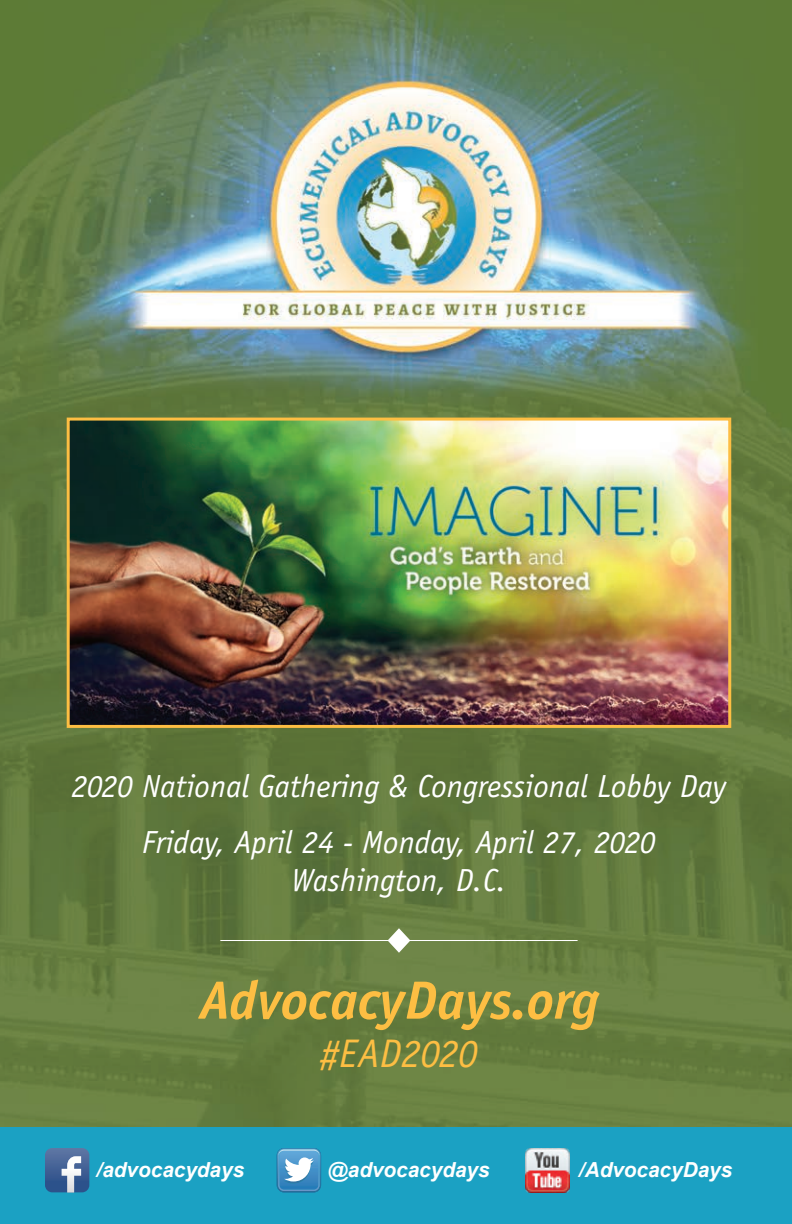
<style>
.page{position:relative;width:792px;height:1224px;background:#fff}
.page>*{position:absolute;margin:0;border:0;box-sizing:border-box;transform-origin:0 0}
.t1{font:italic 700 54px "AT Officina Sans";color:#fdbe43}
.t2{font:italic 40px "AT Officina Sans";letter-spacing:-.01em;color:#fdbe43}
.t3{font:italic 32px/38px "AT Officina Sans";color:#fff;text-align:center}
.t4{font:italic 700 20.8px "Arial";color:#fff}
</style>
<div class="page">
<img style="left:0;top:0;width:792px;height:1128px">
<img style="left:71px;top:422px;width:656px;height:302px">
<div style="left:67px;top:418px;width:664px;height:310px;border:3px solid #fdbe43"></div>
<div style="left:0;top:1128px;width:792px;height:96px;background:#1ba1c3"></div>
<hr style="left:220px;top:940px;width:358px;height:1px;background:#fff">
<svg style="left:386px;top:927px;width:26px;height:27px"></svg>
<svg style="left:45px;top:1148px;width:44px;height:45px;background:#617ea8"></svg>
<svg style="left:277px;top:1148px;width:44px;height:44px;background:#6fa9d1"></svg>
<img style="left:526px;top:1148px;width:44px;height:44px">
<p class="t3" style="left:71px;top:767px;width:657px">2020 National Gathering &amp; Congressional Lobby Day</p>
<p class="t3" style="left:142px;top:823px;width:515px">Friday, April 24 - Monday, April 27, 2020<br>Washington, D.C.</p>
<p class="t1" style="left:199px;top:968px;width:401px">AdvocacyDays.org</p>
<p class="t2" style="left:320px;top:1030px;width:160px">#EAD2020</p>
<p class="t4" style="left:97px;top:1157px;width:149px">/advocacydays</p>
<p class="t4" style="left:328px;top:1157px;width:164px">@advocacydays</p>
<p class="t4" style="left:579px;top:1157px;width:155px">/AdvocacyDays</p>
</div>
